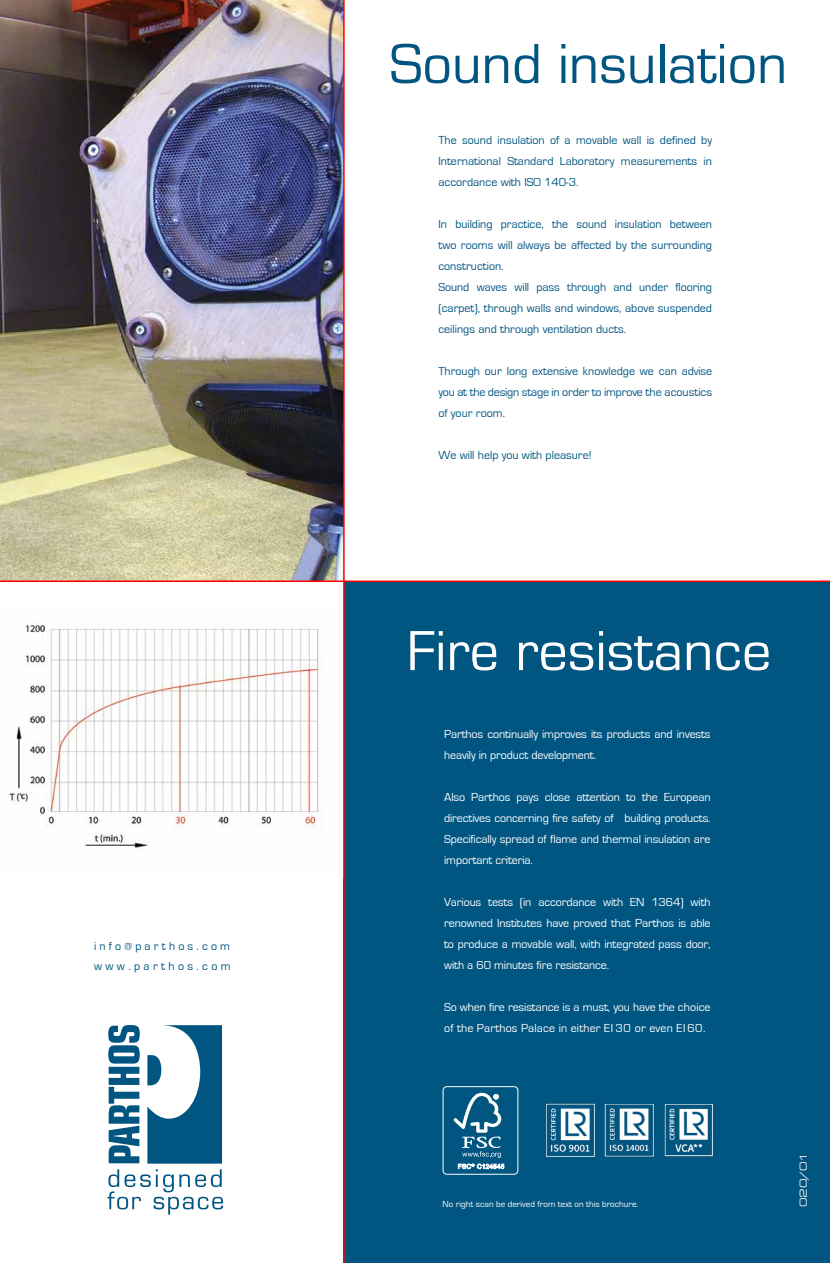
<style>
.page{position:relative;width:830px;height:1263px;background:#fff}
.page>*{position:absolute;margin:0;border:0;box-sizing:border-box;transform-origin:0 0}
.t1{font:58.5px "Eurostile";color:#005581}
.t2{font:58.5px "Eurostile";color:#fff}
.t3{font:12px/21px "Eurostile";color:#005581;text-align:justify}
.t4{font:12px/21px "Eurostile";letter-spacing:-.01em;color:#fff;text-align:justify}
.t5{font:12px/21px "Eurostile";letter-spacing:.01em;color:#fff}
.t6{font:12px/19.5px "Eurostile";letter-spacing:.265em;color:#005581}
.t7{font:10.5px "Eurostile Ext";color:#fff}
.t8{font:9px "Eurostile";color:#fff}
</style>
<div class="page">
<div style="left:343px;top:581px;width:486px;height:682px;background:#005581"></div>
<img style="left:664px;top:1104px;width:48px;height:52px">
<img style="left:604px;top:1104px;width:50px;height:53px">
<img style="left:546px;top:1104px;width:48px;height:53px">
<img style="left:0;top:0;width:343px;height:580px">
<img style="left:9px;top:621px;width:313px;height:227px">
<hr style="left:343px;top:0;width:1px;height:1263px;background:#f00">
<svg style="left:147px;top:1025px;width:75px;height:138px"></svg>
<svg style="left:107px;top:1169px;width:116px;height:45px"></svg>
<svg style="left:108px;top:1025px;width:32px;height:138px"></svg>
<div style="left:442px;top:1086px;width:76px;height:88px;border:1px solid #fff;border-radius:4px"></div>
<svg style="left:453px;top:1093px;width:48px;height:65px"></svg>
<svg style="left:458px;top:1164px;width:46px;height:5px"></svg>
<hr style="left:0;top:580px;width:829px;height:2px;background:#f00">
<p class="t6" style="left:94px;top:937px;width:138px">info@parthos.com www.parthos.com</p>
<h1 class="t1" style="left:389px;top:32px;width:399px">Sound insulation</h1>
<p class="t3" style="left:438px;top:130px;width:275px">The sound insulation of a movable wall is defined by International Standard Laboratory measurements in accordance with ISO 140-3.</p>
<p class="t3" style="left:438px;top:214px;width:275px;text-align:left">In building practice, the sound insulation between two rooms will always be affected by the surrounding construction.<br>Sound waves will pass through and under flooring (carpet), through walls and windows, above suspended ceilings and through ventilation ducts.</p>
<p class="t3" style="left:438px;top:361px;width:275px">Through our long extensive knowledge we can advise you at the design stage in order to improve the acoustics of your room.</p>
<p class="t3" style="left:438px;top:445px;width:155px">We will help you with pleasure!</p>
<h1 class="t2" style="left:406px;top:619px;width:366px">Fire resistance</h1>
<p class="t4" style="left:444px;top:724px;width:268px">Parthos continually improves its products and invests heavily in product development.</p>
<p class="t4" style="left:444px;top:787px;width:268px">Also Parthos pays close attention to the European directives concerning fire safety of building products.<br>Specifically spread of flame and thermal insulation are important criteria.</p>
<p class="t4" style="left:444px;top:892px;width:268px">Various tests (in accordance with EN 1364) with renowned Institutes have proved that Parthos is able to produce a movable wall, with integrated pass door, with a 60 minutes fire resistance.</p>
<p class="t5" style="left:444px;top:997px;width:268px">So when fire resistance is a must, you have the choice of the Parthos Palace in either EI 30 or even EI60.</p>
<p class="t8" style="left:442px;top:1199px;width:197px">No right scan be derived from text on this brochure.</p>
<p class="t7" style="left:795px;top:1207px;width:56px;rotate:-90deg">020/01</p>
</div>
